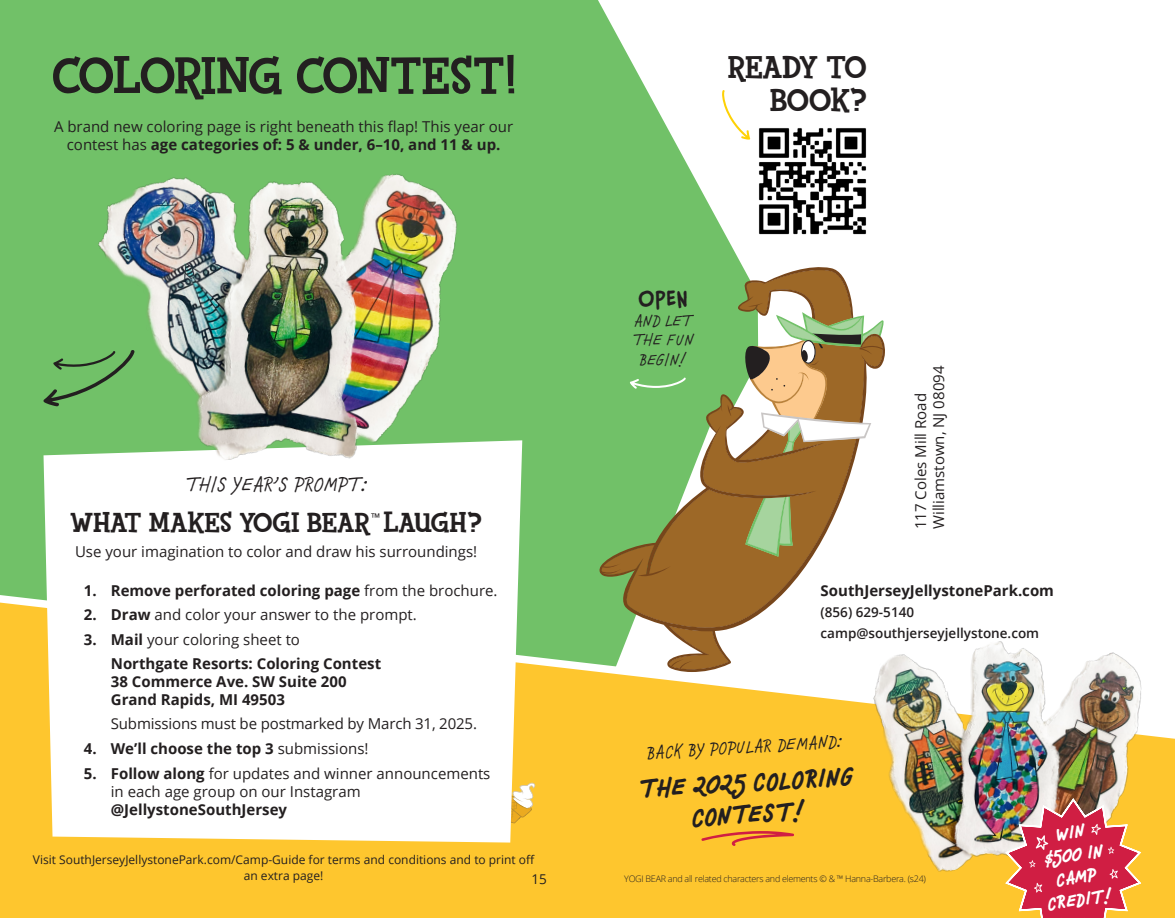
<style>
.page{position:relative;width:1175px;height:918px;background:#fff}
.page>*{position:absolute;margin:0;border:0;box-sizing:border-box;transform-origin:0 0}
.t1{font:800 52.5px "Fink";letter-spacing:-.025em;color:#231f20}
.t2{font:800 32.7px "Fink";letter-spacing:-.025em;color:#231f20}
.t3{font:800 28.5px "Fink";letter-spacing:-.005em;color:#231f20}
.t4{font:italic 700 26.25px/31.5px "Chauncy Pro";color:#231f20;text-align:center}
.t5{font:700 24px "Chauncy Pro";color:#231f20}
.t6{font:italic 22.5px "Chauncy Pro";letter-spacing:.015em;color:#231f20}
.t7{font:italic 19.8px "Chauncy Pro";color:#231f20}
.t8{font:italic 700 18.9px/22.6px "Chauncy Pro";color:#fff;text-align:center}
.t9{font:italic 18px "Chauncy Pro";letter-spacing:.015em;color:#231f20}
.t10{font:15px/18px "Open Sans";color:#231f20;text-align:center}
.t11{font:700 15px/24px "Open Sans";color:#231f20}
.t12{font:600 13.5px "Open Sans";color:#231f20}
.t13{font:13.5px "Open Sans";color:#231f20}
.t14{font:12px/16.5px "Open Sans";color:#231f20;text-align:center}
.t15{font:300 9px "Open Sans";letter-spacing:-.03em;color:#231f20}
.s1{font-weight:700}
.s2{font-weight:400}
</style>
<div class="page">
<div style="left:0;top:0;width:820px;height:823px;background:#71c168"></div>
<div style="left:0;top:745px;width:1174px;height:173px;background:#fec62e"></div>
<svg style="left:0;top:595px;width:1174px;height:150px"></svg>
<img style="left:864px;top:616px;width:293px;height:267px">
<svg style="left:701px;top:831px;width:93px;height:15px"></svg>
<svg style="left:522px;top:783px;width:13px;height:40px"></svg>
<div style="left:44px;top:440px;width:478px;height:403px;background:#fff"></div>
<svg style="left:43px;top:358px;width:22px;height:49px"></svg>
<img style="left:65px;top:174px;width:437px;height:313px">
<svg style="left:599px;top:0;width:286px;height:750px"></svg>
<svg style="left:1004px;top:797px;width:138px;height:121px;background:#d55e56"></svg>
<p class="t1" style="left:52px;top:43px;width:465px">COLORING CONTEST!</p>
<p class="t10" style="left:54px;top:117px;width:461px">A brand new coloring page is right beneath this flap! This year our contest has <span class="s1">age categories of: 5 &amp; under, 6–10, and 11 &amp; up.</span></p>
<p class="t2" style="left:728px;top:47px;width:140px">READY TO</p>
<p class="t2" style="left:770px;top:80px;width:98px">BOOK?</p>
<p class="t5" style="left:638px;top:284px;width:51px">OPEN</p>
<p class="t9" style="left:634px;top:309px;width:59px">AND LET</p>
<p class="t9" style="left:633px;top:329px;width:62px">THE FUN</p>
<p class="t9" style="left:639px;top:348px;width:50px">BEGIN!</p>
<p class="t10" style="left:929px;top:529px;width:165px;rotate:-90deg">Williamstown, NJ 08094</p>
<p class="t10" style="left:911px;top:529px;width:138px;rotate:-90deg">117 Coles Mill Road</p>
<p class="t6" style="left:186px;top:470px;width:181px">THIS YEAR’S PROMPT:</p>
<p class="t3" style="left:70px;top:505px;width:413px">WHAT MAKES YOGI BEAR LAUGH?</p>
<p class="t14" style="left:371px;top:509px;width:11px">™</p>
<p class="t10" style="left:75px;top:542px;width:404px">Use your imagination to color and draw his surroundings!</p>
<p class="t11" style="left:84px;top:578px;width:415px">1. Remove perforated coloring page <span class="s2">from the brochure.</span></p>
<p class="t10" style="left:84px;top:605px;width:334px"><span class="s1">2. Draw</span> and color your answer to the prompt.</p>
<p class="t11" style="left:111px;top:627px;width:272px;text-indent:-27px">3. Mail <span class="s2">your coloring sheet to<br></span>Northgate Resorts: Coloring Contest</p>
<p class="t11" style="left:111px;top:672px;width:237px;line-height:18px">38 Commerce Ave. SW Suite 200<br>Grand Rapids, MI 49503</p>
<p class="t10" style="left:111px;top:714px;width:368px">Submissions must be postmarked by March 31, 2025.</p>
<p class="t11" style="left:84px;top:736px;width:286px">4. We’ll choose the top 3 <span class="s2">submissions!</span></p>
<p class="t10" style="left:111px;top:764px;width:381px;text-align:left;text-indent:-27px"><span class="s1">5. Follow along</span> for updates and winner announcements in each age group on our Instagram <span class="s1">@JellystoneSouthJersey</span></p>
<p class="t14" style="left:33px;top:851px;width:503px">Visit SouthJerseyJellystonePark.com/Camp-Guide for terms and conditions and to print off an extra page!</p>
<p class="t8" style="left:1041px;top:847px;width:61px;rotate:-8deg">$500 IN</p>
<p class="t11" style="left:820px;top:578px;width:235px">SouthJerseyJellystonePark.com</p>
<p class="t12" style="left:820px;top:602px;width:95px">(856) 629-5140</p>
<p class="t12" style="left:820px;top:623px;width:220px">camp@southjerseyjellystone.com</p>
<p class="t7" style="left:645px;top:741px;width:197px;rotate:-4deg">BACK BY POPULAR DEMAND:</p>
<p class="t4" style="left:638px;top:773px;width:215px;rotate:-4deg">THE 2025 COLORING<br>CONTEST!</p>
<p class="t8" style="left:1042px;top:870px;width:66px;rotate:-8deg">CAMP<br>CREDIT!</p>
<p class="t13" style="left:531px;top:870px;width:17px">15</p>
<p class="t15" style="left:624px;top:873px;width:303px">YOGI BEAR and all related characters and elements © &amp; ™ Hanna-Barbera. (s24)</p>
</div>
